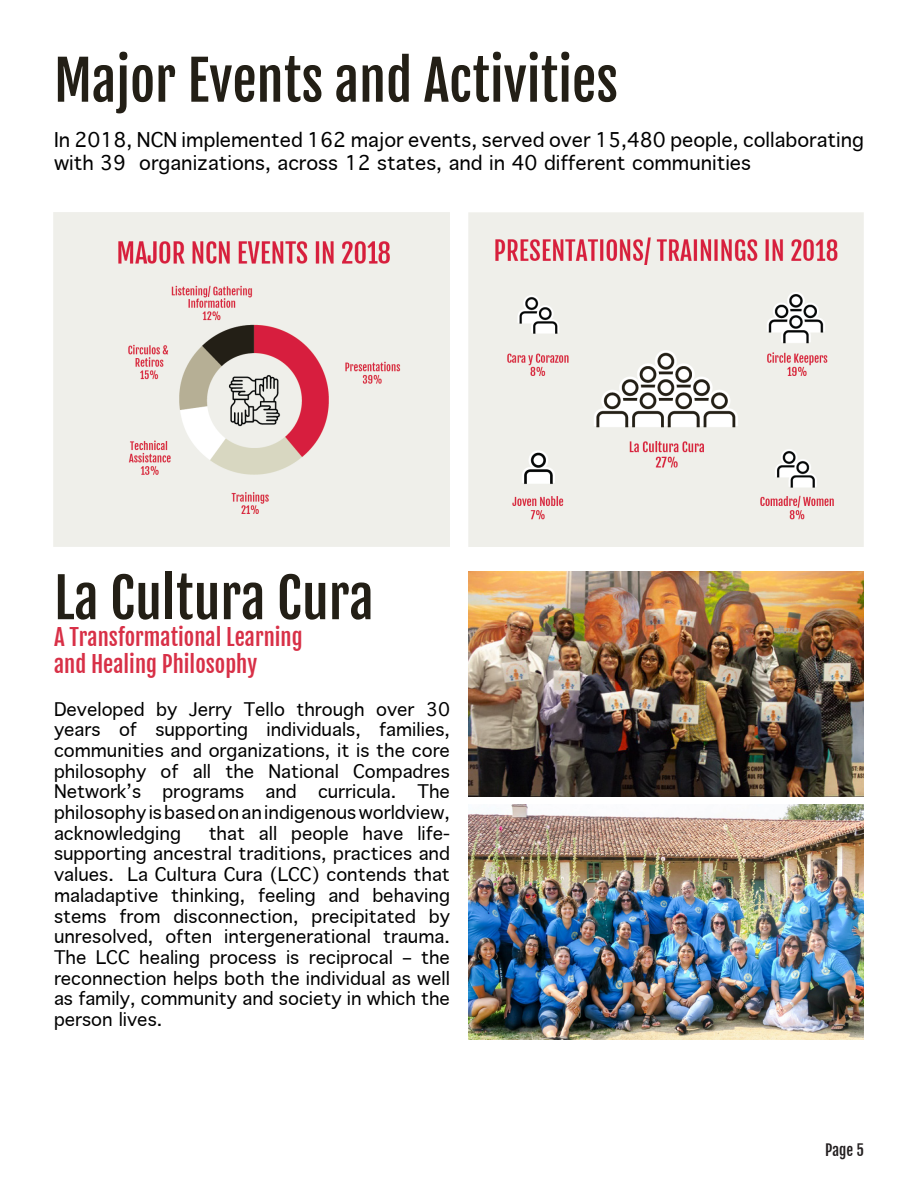
<style>
.page{position:relative;width:918px;height:1188px;background:#fff}
.page>*{position:absolute;margin:0;border:0;box-sizing:border-box;transform-origin:0 0}
.t1{font:54px "Fjalla One";color:#231f16}
.t2{font:22.5px "Fjalla One";color:#d83047}
.t3{font:19.5px/23.4px "Geneva";color:#000}
.t4{font:18px/20.7px "Geneva";color:#000;text-align:justify}
.t5{font:15px "Fjalla One";color:#231f20}
</style>
<div class="page">
<img style="left:468px;top:804px;width:396px;height:236px">
<img style="left:468px;top:572px;width:396px;height:225px">
<img style="left:54px;top:213px;width:396px;height:334px">
<img style="left:468px;top:213px;width:396px;height:334px">
<p class="t1" style="left:54px;top:47px;width:566px">Major Events and Activities</p>
<p class="t3" style="left:54px;top:128px;width:811px">In 2018, NCN implemented 162 major events, served over 15,480 people, collaborating with 39 organizations, across 12 states, and in 40 different communities</p>
<p class="t1" style="left:54px;top:565px;width:321px">La Cultura Cura</p>
<p class="t2" style="left:54px;top:624px;width:250px">A Transformational Learning</p>
<p class="t2" style="left:54px;top:651px;width:205px">and Healing Philosophy</p>
<p class="t4" style="left:54px;top:699px;width:398px">Developed by Jerry Tello through over 30 years of supporting individuals, families, communities and organizations, it is the core philosophy of all the National Compadres Network’s programs and curricula. The philosophy is based on an indigenous worldview, acknowledging</p>
<p class="t4" style="left:54px;top:823px;width:398px;text-indent:155px">that all people have life&shy;supporting ancestral traditions, practices and values. La Cultura Cura (LCC) contends that maladaptive thinking, feeling and behaving stems from disconnection, precipitated by unresolved, often intergenerational trauma.<br>The LCC healing process is reciprocal – the reconnection helps both the individual as well as family, community and society in which the person lives.</p>
<p class="t5" style="left:825px;top:1141px;width:40px">Page 5</p>
</div>
